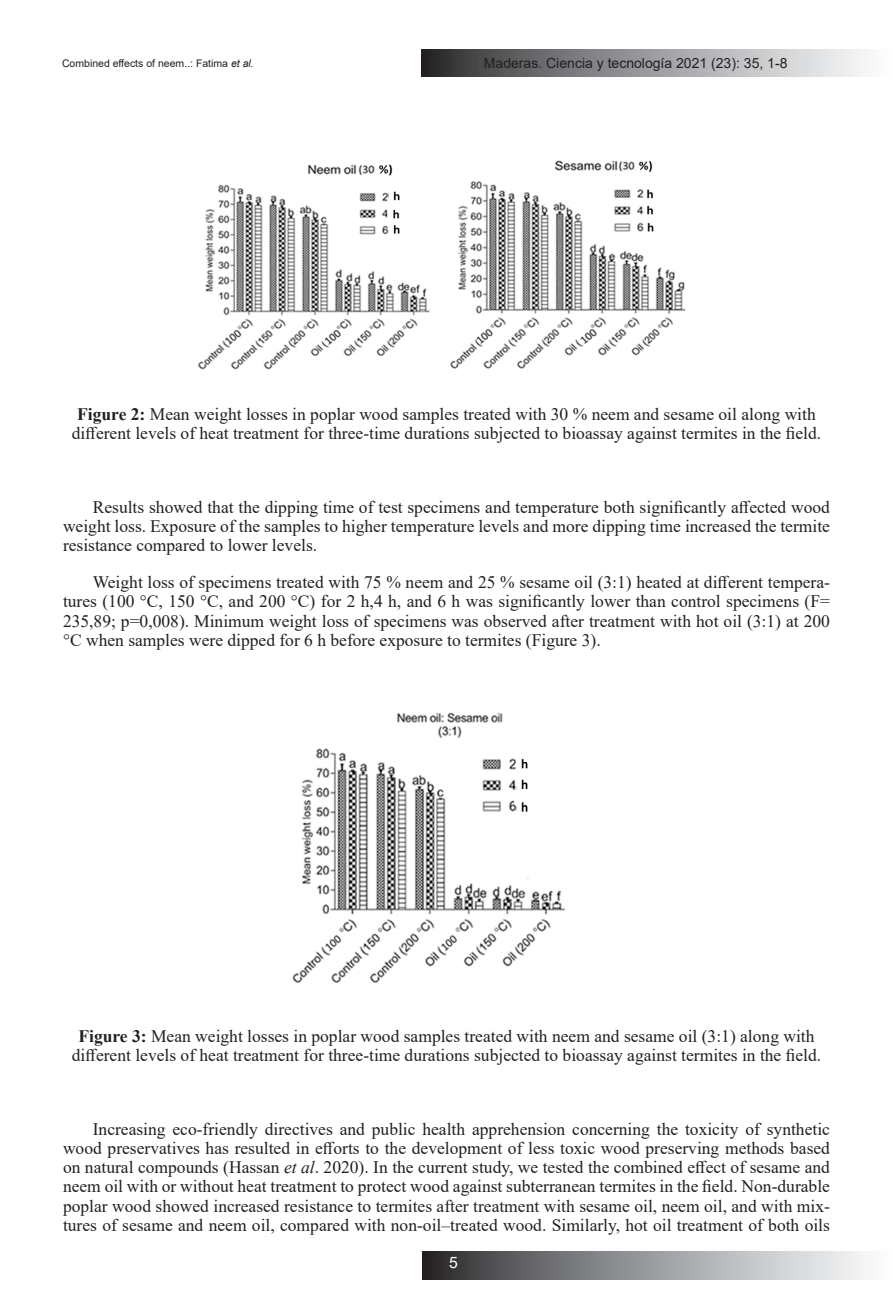
<style>
.page{position:relative;width:893px;height:1315px;background:#fff}
.page>*{position:absolute;margin:0;border:0;box-sizing:border-box;transform-origin:0 0}
.t1{font:17.5px/19.2px "Times New Roman";color:#231f20;text-align:justify}
.t2{font:15.75px "Arial";color:#fff}
.t3{font:14px "Arial";color:#231f20}
.t4{font:10.5px "Arial";color:#231f20}
.s1{font-style:italic}
.s2{font-weight:700}
</style>
<div class="page">
<svg style="left:422px;top:49px;width:444px;height:28px;background:#949597"></svg>
<svg style="left:423px;top:1252px;width:444px;height:27px;background:#949597"></svg>
<img style="left:198px;top:160px;width:488px;height:210px">
<img style="left:292px;top:712px;width:274px;height:271px">
<p class="t4" style="left:62px;top:56px;width:193px">Combined effects of neem..: Fatima <span class="s1">et al.</span></p>
<p class="t3" style="left:484px;top:53px;width:305px">Maderas. Ciencia y tecnología 2021 (23): 35, 1-8</p>
<p class="t1" style="left:72px;top:404px;width:751px;text-align:center"><span class="s2">Figure 2:</span> Mean weight losses in poplar wood samples treated with 30 % neem and sesame oil along with different levels of heat treatment for three-time durations subjected to bioassay against termites in the field.</p>
<p class="t1" style="left:63px;top:497px;width:768px;text-indent:30px">Results showed that the dipping time of test specimens and temperature both significantly affected wood weight loss. Exposure of the samples to higher temperature levels and more dipping time increased the termite resistance compared to lower levels.</p>
<p class="t1" style="left:63px;top:572px;width:768px;text-indent:30px">Weight loss of specimens treated with 75 % neem and 25 % sesame oil (3:1) heated at different tempera&shy;tures (100 °C, 150 °C, and 200 °C) for 2 h,4 h, and 6 h was significantly lower than control specimens (F= 235,89; p=0,008). Minimum weight loss of specimens was observed after treatment with hot oil (3:1) at 200 °C when samples were dipped for 6 h before exposure to termites (Figure 3).</p>
<p class="t1" style="left:72px;top:1025px;width:751px;text-align:center"><span class="s2">Figure 3:</span> Mean weight losses in poplar wood samples treated with neem and sesame oil (3:1) along with different levels of heat treatment for three-time durations subjected to bioassay against termites in the field.</p>
<p class="t1" style="left:63px;top:1118px;width:768px;text-indent:30px">Increasing eco-friendly directives and public health apprehension concerning the toxicity of synthetic wood preservatives has resulted in efforts to the development of less toxic wood preserving methods based on natural compounds (Hassan <span class="s1">et al</span>. 2020). In the current study, we tested the combined effect of sesame and neem oil with or without heat treatment to protect wood against subterranean termites in the field. Non-durable poplar wood showed increased resistance to termites after treatment with sesame oil, neem oil, and with mix&shy;tures of sesame and neem oil, compared with non-oil–treated wood. Similarly, hot oil treatment of both oils</p>
<p class="t2" style="left:449px;top:1252px;width:10px">5</p>
</div>
